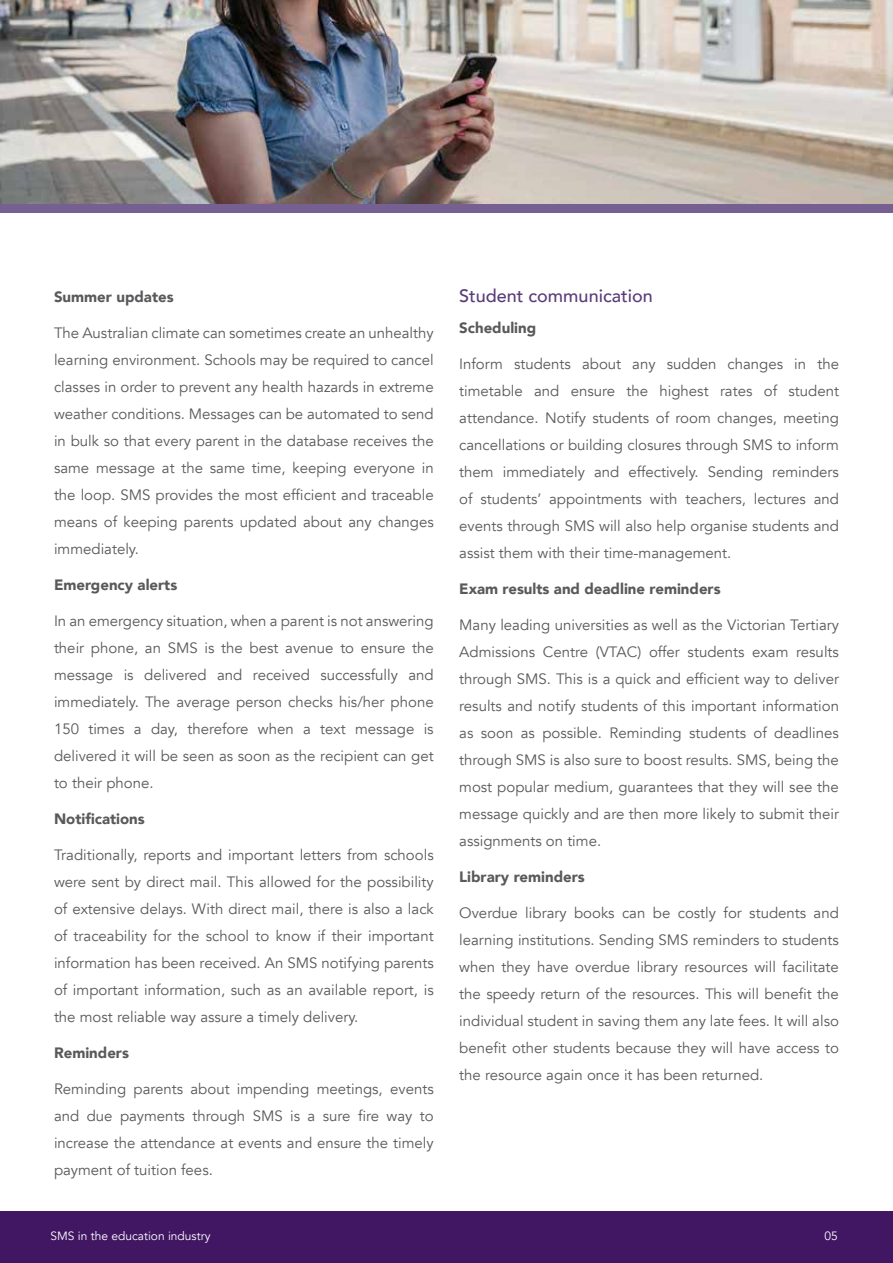
<style>
.page{position:relative;width:893px;height:1263px;background:#fff}
.page>*{position:absolute;margin:0;border:0;box-sizing:border-box;transform-origin:0 0}
.t1{font:500 18px "Avenir";color:#5a3c78}
.t2{font:15px/27px "Avenir";color:#58595b;text-align:justify}
.t3{font:900 15px "Avenir";color:#58595b}
.t4{font:12px "Avenir";color:#fff}
</style>
<div class="page">
<div style="left:0;top:1212px;width:893px;height:51px;background:#411663"></div>
<img style="left:0;top:0;width:893px;height:204px">
<div style="left:0;top:204px;width:893px;height:9px;background:#765f91"></div>
<p class="t3" style="left:54px;top:283px;width:121px">Summer updates</p>
<p class="t2" style="left:54px;top:319px;width:381px">The Australian climate can sometimes create an unhealthy learning environment. Schools may be required to cancel classes in order to prevent any health hazards in extreme weather conditions. Messages can be automated to send in bulk so that every parent in the database receives the same message at the same time, keeping everyone in the loop. SMS provides the most efficient and traceable means of keeping parents updated about any changes immediately.</p>
<p class="t3" style="left:54px;top:571px;width:125px">Emergency alerts</p>
<p class="t2" style="left:54px;top:607px;width:381px">In an emergency situation, when a parent is not answering their phone, an SMS is the best avenue to ensure the message is delivered and received successfully and immediately. The average person checks his/her phone 150 times a day, therefore when a text message is delivered it will be seen as soon as the recipient can get to their phone.</p>
<p class="t3" style="left:54px;top:805px;width:92px">Notifications</p>
<p class="t2" style="left:54px;top:841px;width:381px">Traditionally, reports and important letters from schools were sent by direct mail. This allowed for the possibility of extensive delays. With direct mail, there is also a lack of traceability for the school to know if their important information has been received. An SMS notifying parents of important information, such as an available report, is the most reliable way assure a timely delivery.</p>
<p class="t3" style="left:54px;top:1039px;width:76px">Reminders</p>
<p class="t2" style="left:54px;top:1075px;width:381px">Reminding parents about impending meetings, events and due payments through SMS is a sure fire way to increase the attendance at events and ensure the timely payment of tuition fees.</p>
<p class="t1" style="left:459px;top:280px;width:195px">Student communication</p>
<p class="t3" style="left:459px;top:315px;width:78px">Scheduling</p>
<p class="t2" style="left:459px;top:351px;width:381px">Inform students about any sudden changes in the timetable and ensure the highest rates of student attendance. Notify students of room changes, meeting cancellations or building closures through SMS to inform them immediately and effectively. Sending reminders of students’ appointments with teachers, lectures and events through SMS will also help organise students and assist them with their time-management.</p>
<p class="t3" style="left:459px;top:576px;width:263px">Exam results and deadline reminders</p>
<p class="t2" style="left:459px;top:612px;width:381px">Many leading universities as well as the Victorian Tertiary Admissions Centre (VTAC) offer students exam results through SMS. This is a quick and efficient way to deliver results and notify students of this important information as soon as possible. Reminding students of deadlines through SMS is also sure to boost results. SMS, being the most popular medium, guarantees that they will see the message quickly and are then more likely to submit their assignments on time.</p>
<p class="t3" style="left:459px;top:864px;width:127px">Library reminders</p>
<p class="t2" style="left:459px;top:900px;width:381px">Overdue library books can be costly for students and learning institutions. Sending SMS reminders to students when they have overdue library resources will facilitate the speedy return of the resources. This will benefit the individual student in saving them any late fees. It will also benefit other students because they will have access to the resource again once it has been returned.</p>
<p class="t4" style="left:50px;top:1229px;width:162px">SMS in the education industry</p>
<p class="t4" style="left:824px;top:1229px;width:15px">05</p>
</div>
